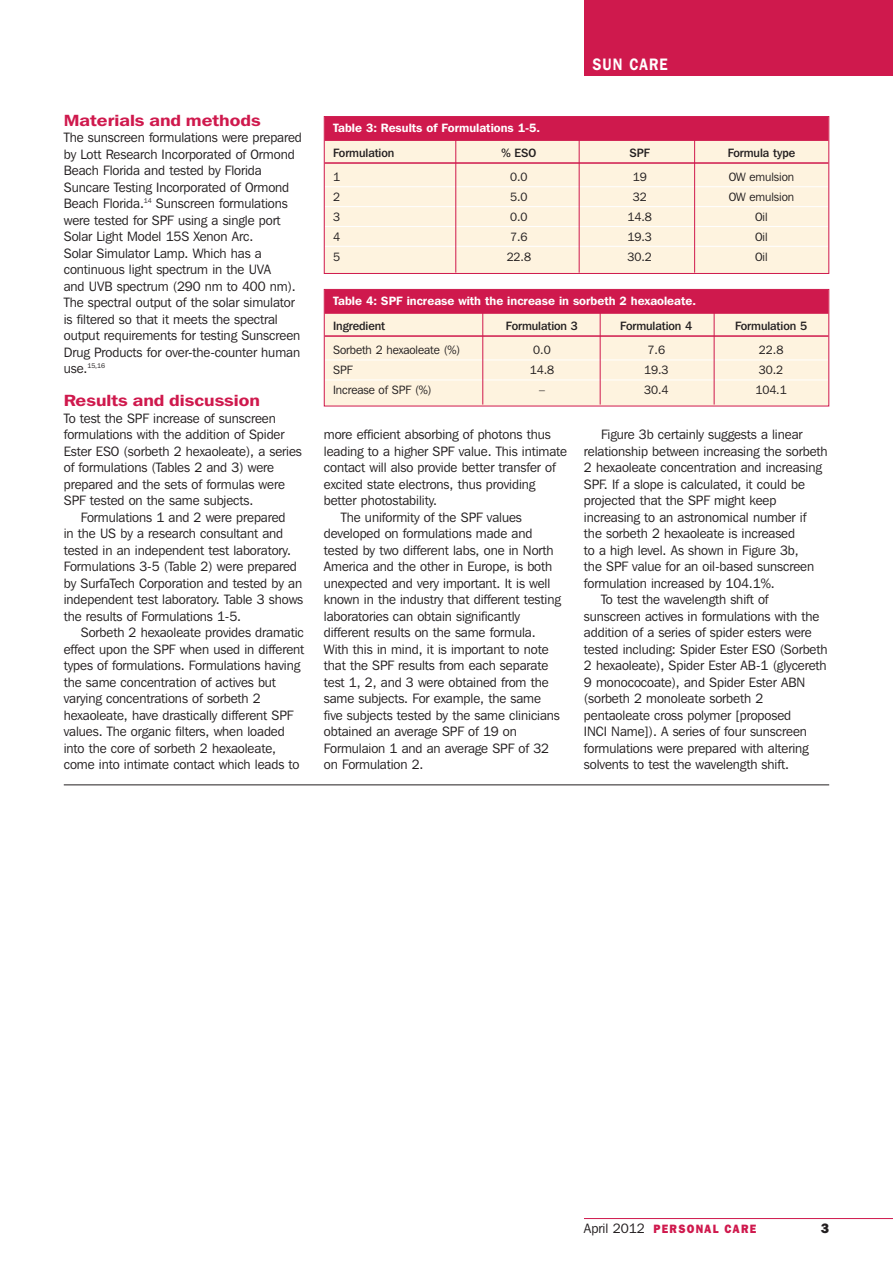
<style>
.page{position:relative;width:893px;height:1263px;background:#fff}
.page>*{position:absolute;margin:0;border:0;box-sizing:border-box;transform-origin:0 0}
.t1{font:600 16.5px "Franklin Gothic IT Cby BT";letter-spacing:.08em;color:#fff;scale:.85 1}
.t2{font:600 16.2px "Franklin Gothic IT Cby BT";color:#cf194d;scale:1.15 1}
.t3{font:13.5px/16.5px "Franklin Gothic IT Cby BT";letter-spacing:-.005em;color:#231f20}
.t4{font:800 13.5px "Franklin Gothic IT Cby BT";color:#231f20}
.t5{font:12px "Franklin Gothic IT Cby BT";letter-spacing:-.005em;color:#231f20}
.t6{font:600 12px "Franklin Gothic IT Cby BT";color:#fff}
.t7{font:500 12px "Franklin Gothic IT Cby BT";letter-spacing:-.005em;color:#231f20}
.t8{font:800 12px "Franklin Gothic IT Cby BT";letter-spacing:.125em;color:#cf194d;scale:.89 1}
.t9{font:6.75px "Franklin Gothic IT Cby BT";color:#231f20}
.s1{font-size:13.5px}
.s2{font-weight:400;font-size:13.5px;color:#231f20}
</style>
<div class="page">
<div style="left:584px;top:0;width:309px;height:76px;background:#cf194d"></div>
<hr style="left:584px;top:1218px;width:309px;height:1px;background:#cf194d">
<div style="left:324px;top:117px;width:505px;height:156px;background:#fef3df"></div>
<div style="left:325px;top:117px;width:503px;height:24px;background:#cf194d"></div>
<hr style="left:325px;top:162px;width:503px;height:2px;background:#cf194d">
<hr style="left:325px;top:186px;width:503px;height:1px;background:#fff">
<hr style="left:325px;top:206px;width:503px;height:1px;background:#fff">
<hr style="left:325px;top:226px;width:503px;height:1px;background:#fff">
<hr style="left:325px;top:246px;width:503px;height:1px;background:#fff">
<div style="left:324px;top:116px;width:505px;height:158px;border:1px solid #cf194d"></div>
<hr style="left:579px;top:139px;width:1px;height:134px;background:#cf194d">
<hr style="left:455px;top:139px;width:1px;height:134px;background:#cf194d">
<hr style="left:694px;top:139px;width:1px;height:134px;background:#cf194d">
<div style="left:324px;top:289px;width:505px;height:117px;background:#fef3df"></div>
<div style="left:325px;top:290px;width:503px;height:24px;background:#cf194d"></div>
<hr style="left:325px;top:335px;width:503px;height:2px;background:#cf194d">
<hr style="left:325px;top:360px;width:503px;height:1px;background:#fff">
<hr style="left:325px;top:380px;width:503px;height:1px;background:#fff">
<div style="left:324px;top:289px;width:505px;height:117px;border:1px solid #cf194d"></div>
<hr style="left:600px;top:312px;width:1px;height:93px;background:#cf194d">
<hr style="left:482px;top:312px;width:1px;height:93px;background:#cf194d">
<hr style="left:714px;top:312px;width:1px;height:93px;background:#cf194d">
<hr style="left:64px;top:784px;width:765px;height:1px;background:#231f20">
<p class="t2" style="left:64px;top:114px;width:173px">Materials and methods</p>
<p class="t3" style="left:64px;top:130px;width:240px">The sunscreen formulations were prepared by Lott Research Incorporated of Ormond Beach Florida and tested by Florida Suncare Testing Incorporated of Ormond Beach Florida.<sup>14</sup> Sunscreen formulations were tested for SPF using a single port Solar Light Model 15S Xenon Arc.<br>Solar Simulator Lamp. Which has a continuous light spectrum in the UVA<br>and UVB spectrum (290 nm to 400 nm).<br>The spectral output of the solar simulator is filtered so that it meets the spectral output requirements for testing Sunscreen Drug Products for over-the-counter human</p>
<p class="t9" style="left:64px;top:364px;width:43px"><span class="s1">use.</span>15,16</p>
<p class="t2" style="left:64px;top:395px;width:172px">Results and discussion</p>
<p class="t3" style="left:64px;top:411px;width:240px">To test the SPF increase of sunscreen formulations with the addition of Spider Ester ESO (sorbeth 2 hexaoleate), a series of formulations (Tables 2 and 3) were prepared and the sets of formulas were SPF tested on the same subjects.</p>
<p class="t3" style="left:64px;top:510px;width:241px;text-indent:17px">Formulations 1 and 2 were prepared<br>in the US by a research consultant and tested in an independent test laboratory.<br>Formulations 3-5 (Table 2) were prepared by SurfaTech Corporation and tested by an independent test laboratory. Table 3 shows the results of Formulations 1-5.</p>
<p class="t3" style="left:64px;top:625px;width:242px;text-indent:17px">Sorbeth 2 hexaoleate provides dramatic effect upon the SPF when used in different types of formulations. Formulations having the same concentration of actives but varying concentrations of sorbeth 2 hexaoleate, have drastically different SPF values. The organic filters, when loaded into the core of sorbeth 2 hexaoleate, come into intimate contact which leads to</p>
<p class="t1" style="left:592px;top:59px;width:90px">SUN CARE</p>
<p class="t6" style="left:333px;top:124px;width:209px">Table 3: Results of Formulations 1-5.</p>
<p class="t7" style="left:333px;top:149px;width:63px">Formulation</p>
<p class="t7" style="left:501px;top:149px;width:36px">% ESO</p>
<p class="t7" style="left:630px;top:149px;width:22px">SPF</p>
<p class="t7" style="left:728px;top:149px;width:69px">Formula type</p>
<p class="t5" style="left:333px;top:173px;width:9px">1</p>
<p class="t5" style="left:510px;top:173px;width:19px">0.0</p>
<p class="t5" style="left:633px;top:173px;width:15px">19</p>
<p class="t5" style="left:729px;top:173px;width:67px">OW emulsion</p>
<p class="t5" style="left:333px;top:193px;width:9px">2</p>
<p class="t5" style="left:510px;top:193px;width:19px">5.0</p>
<p class="t5" style="left:633px;top:193px;width:15px">32</p>
<p class="t5" style="left:729px;top:193px;width:67px">OW emulsion</p>
<p class="t5" style="left:333px;top:213px;width:9px">3</p>
<p class="t5" style="left:510px;top:213px;width:19px">0.0</p>
<p class="t5" style="left:628px;top:213px;width:26px">14.8</p>
<p class="t5" style="left:755px;top:213px;width:14px">Oil</p>
<p class="t5" style="left:333px;top:232px;width:9px">4</p>
<p class="t5" style="left:510px;top:232px;width:19px">7.6</p>
<p class="t5" style="left:628px;top:232px;width:26px">19.3</p>
<p class="t5" style="left:755px;top:232px;width:14px">Oil</p>
<p class="t5" style="left:333px;top:252px;width:9px">5</p>
<p class="t5" style="left:507px;top:252px;width:26px">22.8</p>
<p class="t5" style="left:628px;top:252px;width:26px">30.2</p>
<p class="t5" style="left:755px;top:252px;width:14px">Oil</p>
<p class="t6" style="left:333px;top:297px;width:364px">Table 4: SPF increase with the increase in sorbeth 2 hexaoleate.</p>
<p class="t7" style="left:333px;top:322px;width:54px">Ingredient</p>
<p class="t7" style="left:506px;top:322px;width:74px">Formulation 3</p>
<p class="t7" style="left:620px;top:322px;width:74px">Formulation 4</p>
<p class="t7" style="left:735px;top:322px;width:74px">Formulation 5</p>
<p class="t5" style="left:333px;top:346px;width:129px">Sorbeth 2 hexaoleate (%)</p>
<p class="t5" style="left:533px;top:346px;width:19px">0.0</p>
<p class="t5" style="left:648px;top:346px;width:19px">7.6</p>
<p class="t5" style="left:759px;top:346px;width:26px">22.8</p>
<p class="t5" style="left:333px;top:366px;width:21px">SPF</p>
<p class="t5" style="left:530px;top:366px;width:26px">14.8</p>
<p class="t5" style="left:644px;top:366px;width:26px">19.3</p>
<p class="t5" style="left:759px;top:366px;width:26px">30.2</p>
<p class="t5" style="left:333px;top:386px;width:100px">Increase of SPF (%)</p>
<p class="t5" style="left:539px;top:386px;width:7px">–</p>
<p class="t5" style="left:644px;top:386px;width:26px">30.4</p>
<p class="t5" style="left:755px;top:386px;width:33px">104.1</p>
<p class="t3" style="left:324px;top:427px;width:228px">more efficient absorbing of photons thus</p>
<p class="t3" style="left:324px;top:444px;width:245px">leading to a higher SPF value. This intimate</p>
<p class="t3" style="left:324px;top:460px;width:233px">contact will also provide better transfer of</p>
<p class="t3" style="left:324px;top:477px;width:213px">excited state electrons, thus providing</p>
<p class="t3" style="left:324px;top:493px;width:115px">better photostability.</p>
<p class="t3" style="left:341px;top:510px;width:183px">The uniformity of the SPF values</p>
<p class="t3" style="left:324px;top:526px;width:210px">developed on formulations made and</p>
<p class="t3" style="left:324px;top:543px;width:231px">tested by two different labs, one in North</p>
<p class="t3" style="left:324px;top:559px;width:230px">America and the other in Europe, is both</p>
<p class="t3" style="left:324px;top:576px;width:228px">unexpected and very important. It is well</p>
<p class="t3" style="left:324px;top:592px;width:238px">known in the industry that different testing</p>
<p class="t3" style="left:324px;top:609px;width:198px">laboratories can obtain significantly</p>
<p class="t3" style="left:324px;top:625px;width:213px">different results on the same formula.</p>
<p class="t3" style="left:324px;top:642px;width:226px">With this in mind, it is important to note</p>
<p class="t3" style="left:324px;top:658px;width:226px">that the SPF results from each separate</p>
<p class="t3" style="left:324px;top:675px;width:226px">test 1, 2, and 3 were obtained from the</p>
<p class="t3" style="left:324px;top:691px;width:219px">same subjects. For example, the same</p>
<p class="t3" style="left:324px;top:708px;width:238px">five subjects tested by the same clinicians</p>
<p class="t3" style="left:324px;top:724px;width:195px">obtained an average SPF of 19 on</p>
<p class="t3" style="left:324px;top:741px;width:227px">Formulaion 1 and an average SPF of 32</p>
<p class="t3" style="left:324px;top:757px;width:101px">on Formulation 2.</p>
<p class="t3" style="left:601px;top:427px;width:203px">Figure 3b certainly suggests a linear</p>
<p class="t3" style="left:584px;top:444px;width:245px">relationship between increasing the sorbeth</p>
<p class="t3" style="left:584px;top:460px;width:239px">2 hexaoleate concentration and increasing</p>
<p class="t3" style="left:584px;top:477px;width:222px">SPF. If a slope is calculated, it could be</p>
<p class="t3" style="left:584px;top:493px;width:194px">projected that the SPF might keep</p>
<p class="t3" style="left:584px;top:510px;width:224px">increasing to an astronomical number if</p>
<p class="t3" style="left:584px;top:526px;width:213px">the sorbeth 2 hexaoleate is increased</p>
<p class="t3" style="left:584px;top:543px;width:216px">to a high level. As shown in Figure 3b,</p>
<p class="t3" style="left:584px;top:559px;width:232px">the SPF value for an oil-based sunscreen</p>
<p class="t3" style="left:584px;top:576px;width:192px">formulation increased by 104.1%.</p>
<p class="t3" style="left:601px;top:592px;width:169px">To test the wavelength shift of</p>
<p class="t3" style="left:584px;top:609px;width:237px">sunscreen actives in formulations with the</p>
<p class="t3" style="left:584px;top:625px;width:229px">addition of a series of spider esters were</p>
<p class="t3" style="left:584px;top:642px;width:245px">tested including: Spider Ester ESO (Sorbeth</p>
<p class="t3" style="left:584px;top:658px;width:244px">2 hexaoleate), Spider Ester AB-1 (glycereth</p>
<p class="t3" style="left:584px;top:675px;width:223px">9 monococoate), and Spider Ester ABN</p>
<p class="t3" style="left:584px;top:691px;width:181px">(sorbeth 2 monoleate sorbeth 2</p>
<p class="t3" style="left:584px;top:708px;width:209px">pentaoleate cross polymer [proposed</p>
<p class="t3" style="left:584px;top:724px;width:224px">INCI Name]). A series of four sunscreen</p>
<p class="t3" style="left:584px;top:741px;width:226px">formulations were prepared with altering</p>
<p class="t3" style="left:584px;top:757px;width:207px">solvents to test the wavelength shift.</p>
<p class="t8" style="left:584px;top:1225px;width:195px"><span class="s2">April 2012</span> PERSONAL CARE</p>
<p class="t4" style="left:821px;top:1224px;width:10px">3</p>
</div>
